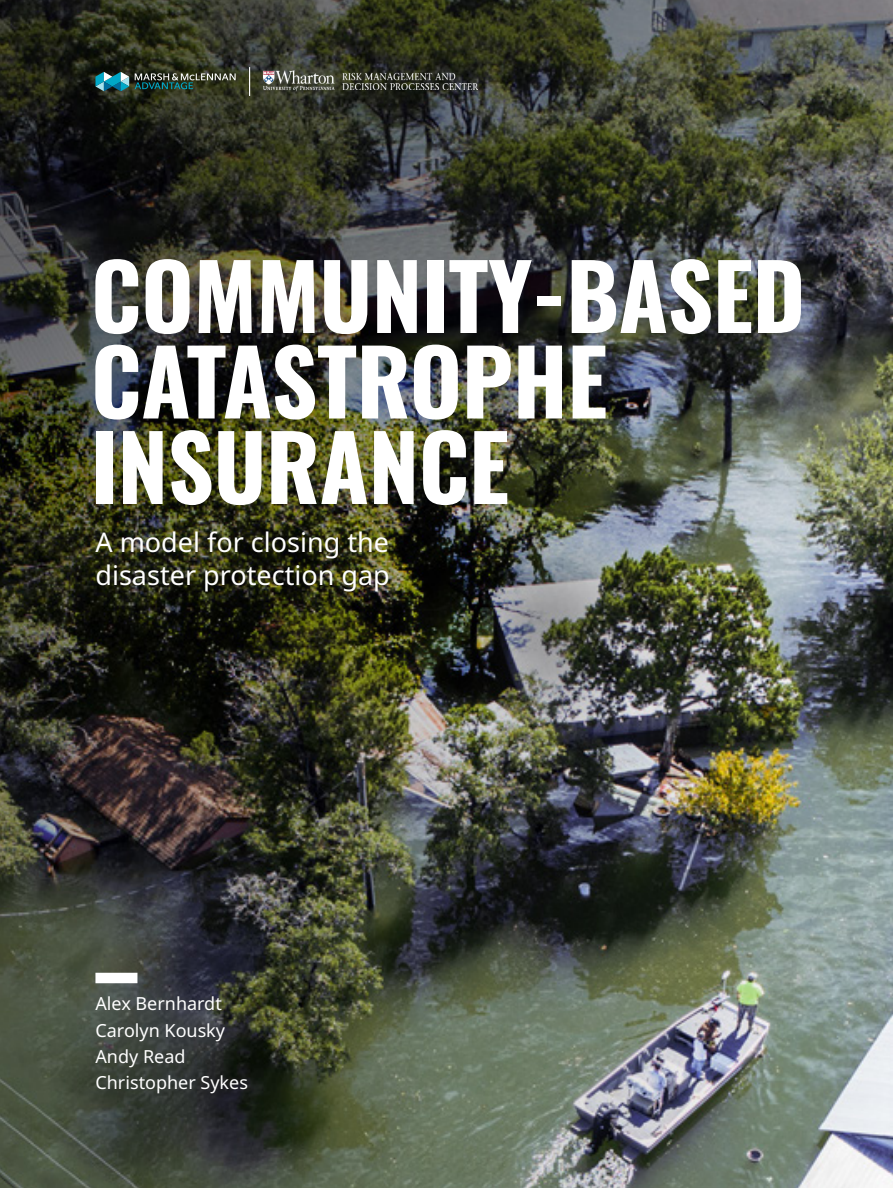
<style>
.page{position:relative;width:893px;height:1188px;background:#fff}
.page>*{position:absolute;margin:0;border:0;box-sizing:border-box;transform-origin:0 0}
.Cover_Title{font:700 90px/85.5px "Oswald";letter-spacing:-.005em;color:#fff}
.Cover_Subtitle{font:27px/33px "Noto Sans";color:#fff}
.Cover_Author_Next{font:18px "Noto Sans";color:#fff}
.Cover_Author_1st{font:18px "Noto Sans";color:#fff}
</style>
<div class="page">
<img style="left:0;top:0;width:893px;height:1188px">
<svg style="left:135px;top:73px;width:101px;height:16px;background:#44564a"></svg>
<svg style="left:95px;top:72px;width:34px;height:19px"></svg>
<svg style="left:249px;top:67px;width:1px;height:29px"></svg>
<img style="left:264px;top:71px;width:73px;height:21px">
<img style="left:342px;top:73px;width:135px;height:16px">
<div style="left:95px;top:973px;width:42px;height:10px;background:#fff"></div>
<p class="Cover_Title" style="left:91px;top:259px;width:716px">COMMUNITY-BASED<br>CATASTROPHE<br>INSURANCE</p>
<p class="Cover_Subtitle" style="left:95px;top:526px;width:296px">A model for closing the disaster protection gap</p>
<p class="Cover_Author_1st" style="left:95px;top:991px;width:128px">Alex Bernhardt</p>
<p class="Cover_Author_Next" style="left:95px;top:1017px;width:131px">Carolyn Kousky</p>
<p class="Cover_Author_Next" style="left:95px;top:1044px;width:92px">Andy Read</p>
<p class="Cover_Author_Next" style="left:95px;top:1070px;width:154px">Christopher Sykes</p>
</div>
